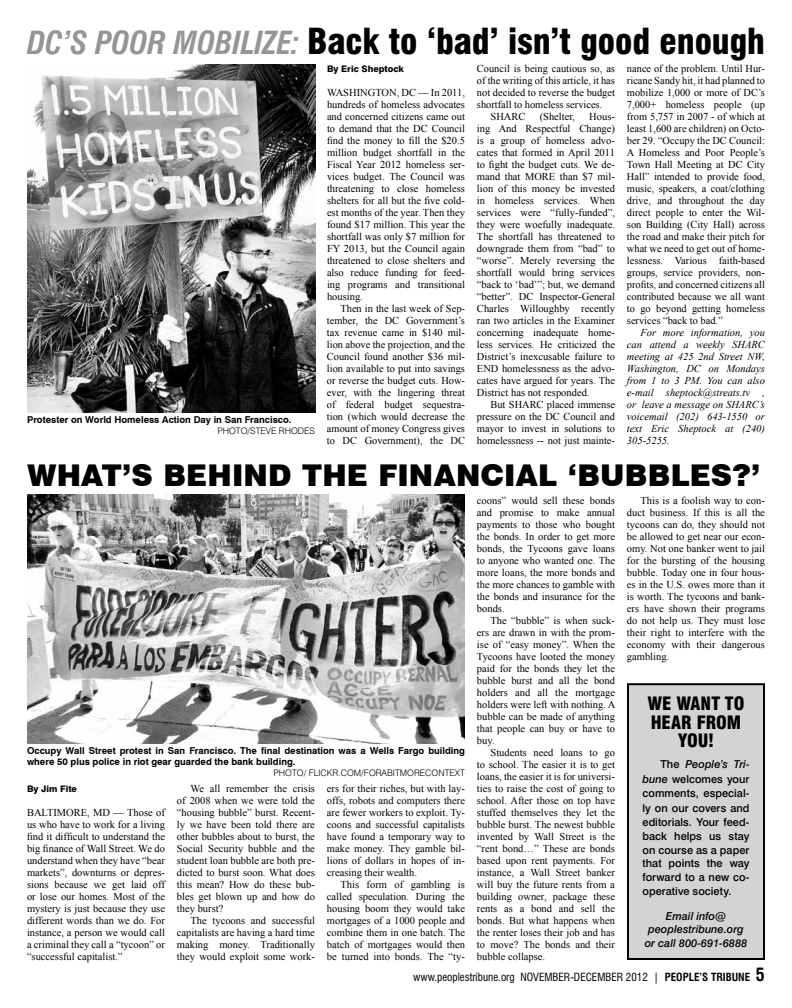
<style>
.page{position:relative;width:792px;height:1008px;background:#fff}
.page>*{position:absolute;margin:0;border:0;box-sizing:border-box;transform-origin:0 0}
.t1{font:900 condensed 35px "Swiss 721 BT";letter-spacing:-.005em;color:#000}
.t2{font:900 30px "Swiss 721 BT";letter-spacing:.005em;color:#000}
.t3{font:900 condensed 18px/18.8px "Swiss 721 BT";letter-spacing:.01em;color:#000;text-align:center}
.t4{font:500 11px/13.8px "Swiss 721 BT";letter-spacing:.005em;color:#000;text-align:justify}
.t5{font:condensed 11px "Swiss 721 BT";color:#000}
.t6{font:italic 500 11px/13.8px "Swiss 721 BT";color:#000;text-align:center}
.t7{font:10.5px/12px "Times New Roman";color:#000;text-align:justify}
.t8{font:italic 10.5px/12px "Times New Roman";color:#000;text-align:justify}
.t9{font:700 9.5px/11px "Swiss 721 BT";color:#000}
.t10{font:300 9px "Swiss 721 BT";color:#000}
.t11{font:800 9px "Swiss 721 BT";color:#000}
.s1{font-weight:700;font-style:italic;font-size:31px;color:#939598}
.s2{font-style:italic}
.s3{font-weight:700}
.s4{font-weight:700;font-size:18px}
</style>
<div class="page">
<img style="left:27px;top:64px;width:288px;height:348px">
<img style="left:27px;top:494px;width:438px;height:250px">
<div style="left:628px;top:684px;width:136px;height:275px;background:#d1d3d4"></div>
<div style="left:627px;top:683px;width:138px;height:277px;border:2px solid #000"></div>
<h1 class="t1" style="left:27px;top:20px;width:739px"><span class="s1">DC’S POOR MOBILIZE:</span> Back to ‘bad’ isn’t good enough</h1>
<p class="t9" style="left:27px;top:414px;width:266px">Protester on World Homeless Action Day in San Francisco.</p>
<p class="t10" style="left:217px;top:425px;width:99px">PHOTO/STEVE RHODES</p>
<p class="t11" style="left:327px;top:63px;width:79px">By Eric Sheptock</p>
<p class="t7" style="left:327px;top:86px;width:17px">Washington</p>
<p class="t7" style="left:327px;top:86px;width:140px;text-indent:70px">, DC — In 2011, hundreds of homeless advocates and concerned citizens came out to demand that the DC Council find the money to fill the $20.5 million budget shortfall in the Fiscal Year 2012 homeless ser&shy;vices budget. The Council was threatening to close homeless shelters for all but the five cold&shy;est months of the year. Then they found $17 million. This year the shortfall was only $7 million for FY 2013, but the Council again threatened to close shelters and also reduce funding for feed&shy;ing programs and transitional housing.</p>
<p class="t7" style="left:327px;top:302px;width:140px;text-indent:14px">Then in the last week of Sep&shy;tember, the DC Government’s tax revenue came in $140 mil&shy;lion above the projection, and the Council found another $36 mil&shy;lion available to put into savings or reverse the budget cuts. How&shy;ever, with the lingering threat of federal budget sequestra&shy;tion (which would decrease the amount of money Congress gives to DC Government), the DC</p>
<p class="t7" style="left:477px;top:62px;width:140px">Council is being cautious so, as</p>
<p class="t7" style="left:477px;top:74px;width:139px">of the writing of this article, it has</p>
<p class="t7" style="left:477px;top:86px;width:140px">not decided to reverse the budget</p>
<p class="t7" style="left:477px;top:98px;width:127px">shortfall to homeless services.</p>
<p class="t7" style="left:490px;top:110px;width:37px">SHARC</p>
<p class="t7" style="left:540px;top:110px;width:37px">(Shelter,</p>
<p class="t7" style="left:477px;top:110px;width:140px;text-indent:112px">Hous&shy;ing And Respectful Change) is a group of homeless advo&shy;cates that formed in April 2011 to fight the budget cuts. We de&shy;mand that MORE than $7 mil&shy;lion of this money be invested in homeless services. When services were “fully-funded”, they were woefully inadequate.<br>The shortfall has threatened to downgrade them from “bad” to “worse”. Merely reversing the shortfall would bring services “back to ‘bad’”; but, we demand “better”. DC Inspector-General Charles Willoughby recently ran two articles in the Examiner concerning inadequate home&shy;less services. He criticized the District’s inexcusable failure to END homelessness as the advo&shy;cates have argued for years. The District has not responded.</p>
<p class="t7" style="left:477px;top:398px;width:140px;text-indent:14px">But SHARC placed immense pressure on the DC Council and mayor to invest in solutions to homelessness -- not just mainte-</p>
<p class="t7" style="left:627px;top:62px;width:140px">nance of the problem. Until Hur&shy;ricane Sandy hit, it had planned to mobilize 1,000 or more of DC’s 7,000+ homeless people (up from 5,757 in 2007 - of which at least 1,600 are children) on Octo&shy;ber 29. “Occupy the DC Council:<br>A Homeless and Poor People’s Town Hall Meeting at DC City Hall” intended to provide food, music, speakers, a coat/clothing drive, and throughout the day direct people to enter the Wil&shy;son Building (City Hall) across the road and make their pitch for what we need to get out of home&shy;lessness. Various faith-based groups, service providers, non&shy;profits, and concerned citizens all contributed because we all want to go beyond getting homeless services “back to bad.”</p>
<p class="t8" style="left:627px;top:326px;width:140px;text-indent:14px">For more information, you can attend a weekly SHARC meeting at 425 2nd Street NW, Washington, DC on Mondays from 1 to 3 PM. You can also e-mail sheptock@streats.tv , or leave a message on SHARC’s voicemail (202) 643-1550 or text Eric Sheptock at (240)<br>305-5255.</p>
<h2 class="t2" style="left:27px;top:457px;width:735px">WHAT’S BEHIND THE FINANCIAL ‘BU BBLES?’</h2>
<p class="t9" style="left:27px;top:745px;width:439px">Occupy Wall Street protest in San Francisco. The final destination was a Wells Fargo building where 50 plus police in riot gear guarded the bank building.</p>
<p class="t10" style="left:273px;top:768px;width:193px">PHOTO/ FLICKR.COM/FORABITM ORECONTEXT</p>
<p class="t11" style="left:27px;top:783px;width:51px">By Jim Fite</p>
<p class="t7" style="left:27px;top:806px;width:140px">BALTIMORE, MD — Those of us who have to work for a living find it difficult to understand the big finance of Wall Street. We do understand when they have “bear markets”, downturns or depres&shy;sions because we get laid off or lose our homes. Most of the mystery is just because they use different words than we do. For instance, a person we would call a criminal they call a “tycoon” or “successful capitalist.”</p>
<p class="t7" style="left:177px;top:782px;width:140px;text-indent:14px">We all remember the crisis of 2008 when we were told the “housing bubble” burst. Recent&shy;ly we have been told there are other bubbles about to burst, the Social Security bubble and the student loan bubble are both pre&shy;dicted to burst soon. What does this mean? How do these bub&shy;bles get blown up and how do they burst?</p>
<p class="t7" style="left:177px;top:914px;width:140px;text-indent:14px">The tycoons and successful capitalists are having a hard time making money. Traditionally they would exploit some work-</p>
<p class="t7" style="left:327px;top:782px;width:140px">ers for their riches, but with lay&shy;offs, robots and computers there are fewer workers to exploit. Ty&shy;coons and successful capitalists have found a temporary way to make money. They gamble bil&shy;lions of dollars in hopes of in&shy;creasing their wealth.</p>
<p class="t7" style="left:327px;top:878px;width:140px;text-indent:14px">This form of gambling is called speculation. During the housing boom they would take mortgages of a 1000 people and combine them in one batch. The batch of mortgages would then be turned into bonds. The “ty-</p>
<p class="t7" style="left:477px;top:494px;width:140px">coons” would sell these bonds and promise to make annual payments to those who bought the bonds. In order to get more bonds, the Tycoons gave loans to anyone who wanted one. The more loans, the more bonds and the more chances to gamble with the bonds and insurance for the bonds.</p>
<p class="t7" style="left:477px;top:614px;width:140px;text-indent:14px">The “bubble” is when suck&shy;ers are drawn in with the prom&shy;ise of “easy money”. When the Tycoons have looted the money paid for the bonds they let the bubble burst and all the bond holders and all the mortgage holders were left with nothing. A bubble can be made of anything that people can buy or have to buy.</p>
<p class="t7" style="left:477px;top:746px;width:140px;text-indent:14px">Students need loans to go to school. The easier it is to get loans, the easier it is for universi&shy;ties to raise the cost of going to school. After those on top have stuffed themselves they let the bubble burst. The newest bubble invented by Wall Street is the “rent bond…” These are bonds based upon rent payments. For instance, a Wall Street banker will buy the future rents from a building owner, package these rents as a bond and sell the bonds. But what happens when the renter loses their job and has to move? The bonds and their bubble collapse.</p>
<p class="t7" style="left:627px;top:494px;width:140px;text-indent:14px">This is a foolish way to con&shy;duct business. If this is all the tycoons can do, they should not be allowed to get near our econ&shy;omy. Not one banker went to jail for the bursting of the housing bubble. Today one in four hous&shy;es in the U.S. owes more than it is worth. The tycoons and bank&shy;ers have shown their programs do not help us. They must lose their right to interfere with the economy with their dangerous gambling.</p>
<h3 class="t3" style="left:647px;top:694px;width:97px">WE WANT TO<br>HEAR FROM<br>YOU!</h3>
<p class="t4" style="left:643px;top:757px;width:108px;line-height:14.8px;text-indent:18px">The <span class="s2">People’s Tri&shy;bune</span> welcomes your comments, especial&shy;ly on our covers and</p>
<p class="t4" style="left:643px;top:815px;width:108px">editorials. Your feed&shy;back helps us stay on course as a paper that points the way forward to a new co&shy;operative society.</p>
<p class="t6" style="left:645px;top:909px;width:104px">Email info@ peoplestribune.org or call 800-691-6888</p>
<p class="t5" style="left:413px;top:970px;width:353px">www.peoplestribune.org NOVEMBER-DECEMBER 2012 | <span class="s3">PEOPLE’S TRIBUNE</span> <span class="s4">5</span></p>
</div>
